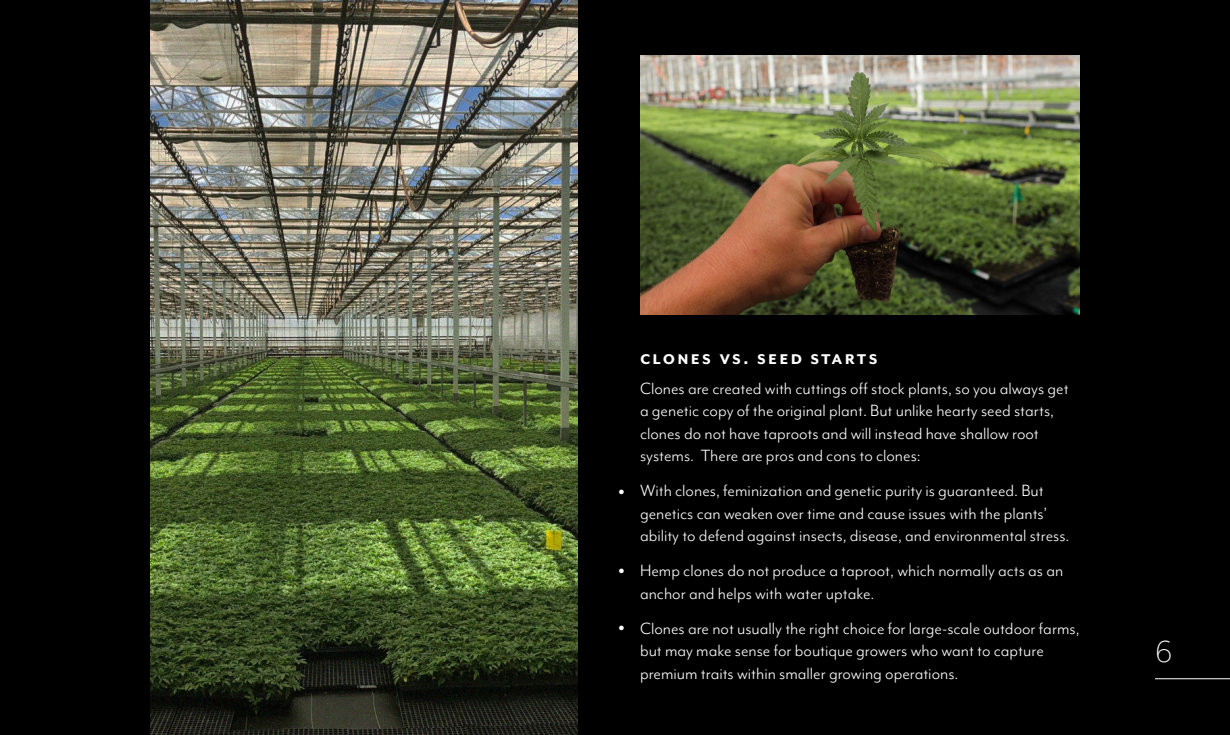
<style>
.page{position:relative;width:1230px;height:735px;background:#000}
.page>*{position:absolute;margin:0;border:0;box-sizing:border-box;transform-origin:0 0}
.t1{font:35px "Mr Eaves Mod OT";color:#fff}
.t2{font:300 35px "Mr Eaves Mod OT";color:#fff}
.Paragraph_Style_1{font:700 22.5px "Mr Eaves Mod OT";letter-spacing:.1em;color:#fff}
.t3{font:18.75px/22.5px "Mr Eaves Mod OT";color:#fff}
</style>
<div class="page">
<hr style="left:1155px;top:678px;width:75px;height:1px;background:#fff">
<img style="left:150px;top:0;width:428px;height:735px">
<img style="left:640px;top:55px;width:440px;height:260px">
<p class="t1" style="left:618px;top:472px;width:10px">•</p>
<p class="t1" style="left:618px;top:551px;width:10px">•</p>
<p class="t1" style="left:618px;top:609px;width:10px">•</p>
<p class="Paragraph_Style_1" style="left:640px;top:345px;width:239px">clones vs. seed starts</p>
<p class="t3" style="left:640px;top:377px;width:430px">Clones are created with cuttings off stock plants, so you always get a genetic copy of the original plant. But unlike hearty seed starts, clones do not have taproots and will instead have shallow root systems. There are pros and cons to clones:</p>
<p class="t3" style="left:640px;top:480px;width:431px">With clones, feminization and genetic purity is guaranteed. But genetics can weaken over time and cause issues with the plants’ ability to defend against insects, disease, and environmental stress.</p>
<p class="t3" style="left:640px;top:560px;width:425px">Hemp clones do not produce a taproot, which normally acts as an anchor and helps with water uptake.</p>
<p class="t3" style="left:640px;top:617px;width:441px">Clones are not usually the right choice for large-scale outdoor farms, but may make sense for boutique growers who want to capture premium traits within smaller growing operations.</p>
<p class="t2" style="left:1155px;top:632px;width:19px">6</p>
</div>
